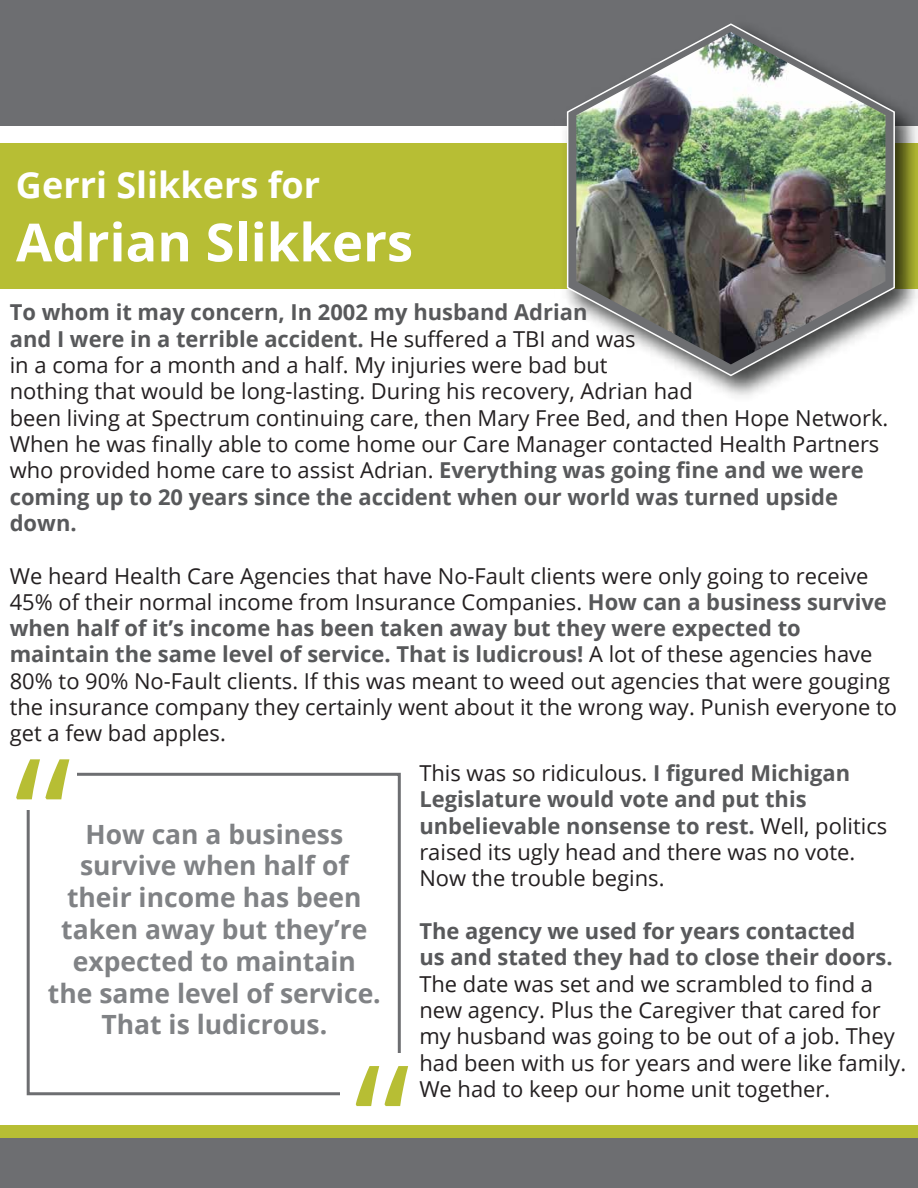
<style>
.page{position:relative;width:918px;height:1188px;background:#fff}
.page>*{position:absolute;margin:0;border:0;box-sizing:border-box;transform-origin:0 0}
.t1{font:700 52.65px "Open Sans";color:#fff}
.t2{font:700 36px "Open Sans";color:#fff}
.t3{font:700 26.55px/31.8px "Open Sans";color:#808285;text-align:center}
.t4{font:21.9px/26.2px "Open Sans";color:#231f20}
.t5{font:700 21.9px/26.2px "Open Sans";color:#58595b}
.s1{font-weight:700;color:#58595b}
</style>
<div class="page">
<div style="left:0;top:0;width:918px;height:125px;background:#6d6e71"></div>
<div style="left:0;top:143px;width:918px;height:146px;background:#b7be34"></div>
<img style="left:554px;top:107px;width:364px;height:289px">
<svg style="left:566px;top:23px;width:330px;height:354px"></svg>
<div style="left:27px;top:773px;width:374px;height:322px;border:3px solid #6d6e71"></div>
<div style="left:19px;top:767px;width:58px;height:43px;background:#fff"></div>
<svg style="left:16px;top:759px;width:53px;height:40px"></svg>
<div style="left:340px;top:1053px;width:66px;height:51px;background:#fff"></div>
<svg style="left:356px;top:1066px;width:52px;height:40px"></svg>
<div style="left:0;top:1125px;width:918px;height:63px;background:#b7be34"></div>
<div style="left:0;top:1138px;width:918px;height:50px;background:#6d6e71"></div>
<img style="left:576px;top:32px;width:309px;height:332px">
<h2 class="t2" style="left:16px;top:160px;width:306px">Gerri Slikkers for</h2>
<h1 class="t1" style="left:16px;top:205px;width:399px">Adrian Slikkers</h1>
<p class="t4" style="left:10px;top:299px;width:880px"><span class="s1">To whom it may concern, In 2002 my husband Adrian<br>and I were in a terrible accident.</span> He suffered a TBI and was<br>in a coma for a month and a half. My injuries were bad but<br>nothing that would be long-lasting. During his recovery, Adrian had<br>been living at Spectrum continuing care, then Mary Free Bed, and then Hope Network.<br>When he was finally able to come home our Care Manager contacted Health Partners who provided home care to assist Adrian. <span class="s1">Everything was going fine and we were coming up to 20 years since the accident when our world was turned upside down.</span></p>
<p class="t4" style="left:10px;top:562px;width:889px">We heard Health Care Agencies that have No-Fault clients were only going to receive 45% of their normal income from Insurance Companies. <span class="s1">How can a business survive when half of it’s income has been taken away but they were expected to maintain the same level of service. That is ludicrous!</span> A lot of these agencies have 80% to 90% No-Fault clients. If this was meant to weed out agencies that were gouging the insurance company they certainly went about it the wrong way. Punish everyone to get a few bad apples.</p>
<p class="t3" style="left:48px;top:817px;width:334px">How can a business survive when half of their income has been taken away but they’re expected to maintain the same level of service.<br>That is ludicrous.</p>
<p class="t4" style="left:419px;top:759px;width:469px">This was so ridiculous. <span class="s1">I figured Michigan Legislature would vote and put this unbelievable nonsense to rest.</span> Well, politics raised its ugly head and there was no vote.<br>Now the trouble begins.</p>
<p class="t5" style="left:419px;top:917px;width:475px">The agency we used for years contacted<br>us and stated they had to close their doors.</p>
<p class="t4" style="left:419px;top:970px;width:488px">The date was set and we scrambled to find a new agency. Plus the Caregiver that cared for my husband was going to be out of a job. They had been with us for years and were like family.<br>We had to keep our home unit together.</p>
</div>
